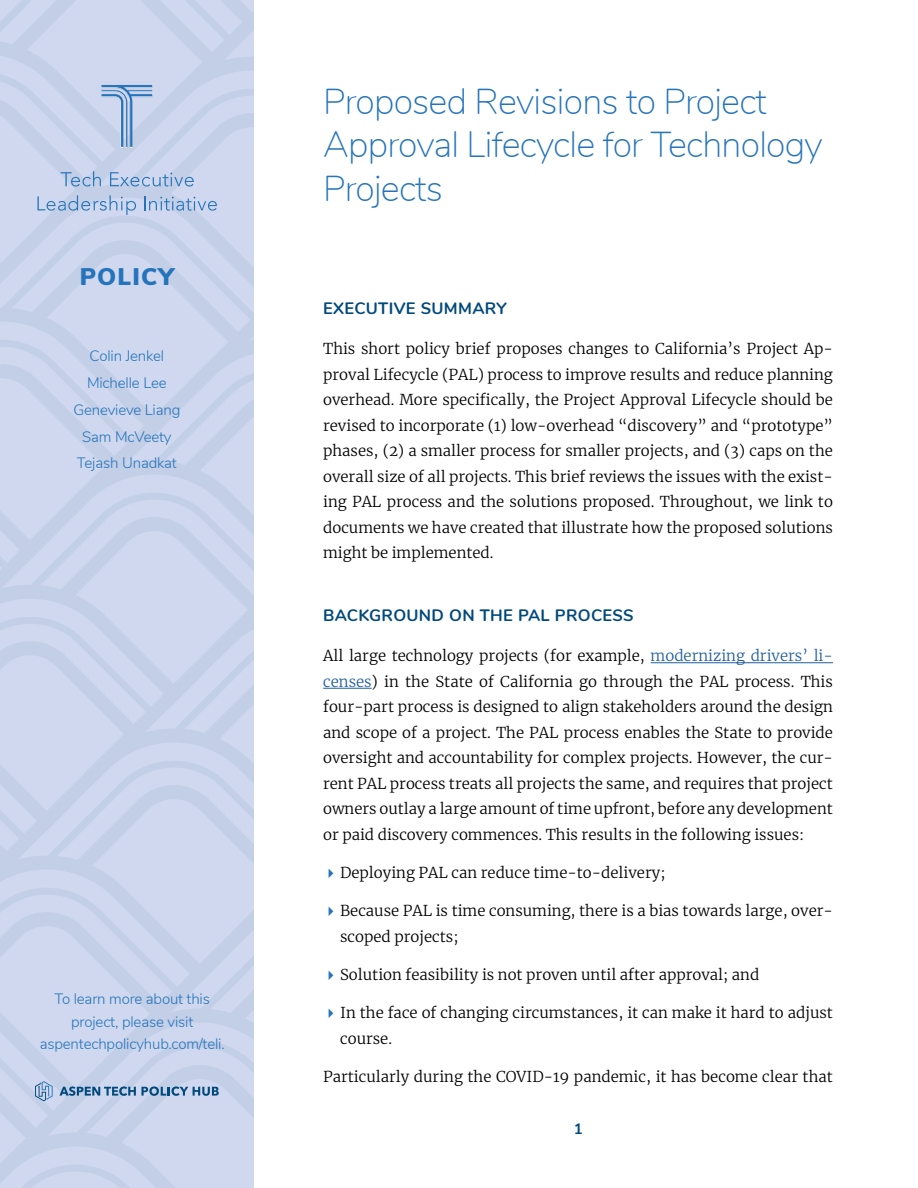
<style>
.page{position:relative;width:918px;height:1188px;background:#fff}
.page>*{position:absolute;margin:0;border:0;box-sizing:border-box;transform-origin:0 0}
.t1{font:200 36px/43.5px "Nunito";letter-spacing:-.02em;color:#2574bb}
.t2{font:900 24px "Nunito Sans";letter-spacing:.05em;color:#2574bb}
.t3{font:700 16.5px "Nunito";letter-spacing:.02em;color:#00497c}
.t4{font:300 15px/25.5px "Merriweather";color:#000;text-align:justify}
.t5{font:300 15px/26.7px "Nunito";letter-spacing:-.01em;color:#2574bb;text-align:center}
.t6{font:700 15px "Nunito Sans";color:#00497c}
.s1{color:#215e9e}
</style>
<div class="page">
<svg style="left:0;top:0;width:254px;height:1188px;background:#cad4eb"></svg>
<hr style="left:651px;top:662px;width:182px;height:1px;background:#215e9e">
<hr style="left:323px;top:688px;width:49px;height:1px;background:#215e9e">
<h2 class="t2" style="left:80px;top:259px;width:96px">POLICY</h2>
<p class="t5" style="left:73px;top:342px;width:109px">Colin Jenkel<br>Michelle Lee<br>Genevieve Liang<br>Sam McVeety<br>Tejash Unadkat</p>
<p class="t5" style="left:40px;top:987px;width:187px;line-height:22.5px">To learn more about this project, please visit aspentechpolicyhub.com/teli.</p>
<h1 class="t1" style="left:323px;top:77px;width:501px">Proposed Revisions to Project<br>Approval Lifecycle for Technology<br>Projects</h1>
<p class="t3" style="left:323px;top:297px;width:185px">EXECUTIVE SUMMARY</p>
<p class="t4" style="left:323px;top:336px;width:511px">This short policy brief proposes changes to California’s Project Ap&shy;proval Lifecycle (PAL) process to improve results and reduce planning overhead. More specifically, the Project Approval Lifecycle should be revised to incorporate (1) low-overhead “discovery” and “prototype” phases, (2) a smaller process for smaller projects, and (3) caps on the overall size of all projects. This brief reviews the issues with the exist&shy;ing PAL process and the solutions proposed. Throughout, we link to documents we have created that illustrate how the proposed solutions might be implemented.</p>
<p class="t3" style="left:323px;top:603px;width:312px">BACKGROUND ON THE PAL PROCESS</p>
<p class="t4" style="left:323px;top:643px;width:511px">All large technology projects (for example, <span class="s1">modernizing drivers’ li&shy;censes</span>) in the State of California go through the PAL process. This four-part process is designed to align stakeholders around the design and scope of a project. The PAL process enables the State to provide oversight and accountability for complex projects. However, the cur&shy;rent PAL process treats all projects the same, and requires that project owners outlay a large amount of time upfront, before any development or paid discovery commences. This results in the following issues:</p>
<p class="t4" style="left:340px;top:859px;width:327px">Deploying PAL can reduce time-to-delivery;</p>
<p class="t4" style="left:340px;top:898px;width:494px">Because PAL is time consuming, there is a bias towards large, over&shy;scoped projects;</p>
<p class="t4" style="left:340px;top:961px;width:421px">Solution feasibility is not proven until after approval; and</p>
<p class="t4" style="left:340px;top:1000px;width:494px">In the face of changing circumstances, it can make it hard to adjust course.</p>
<p class="t4" style="left:323px;top:1063px;width:511px">Particularly during the COVID-19 pandemic, it has become clear that</p>
<p class="t6" style="left:574px;top:1118px;width:10px">1</p>
</div>
